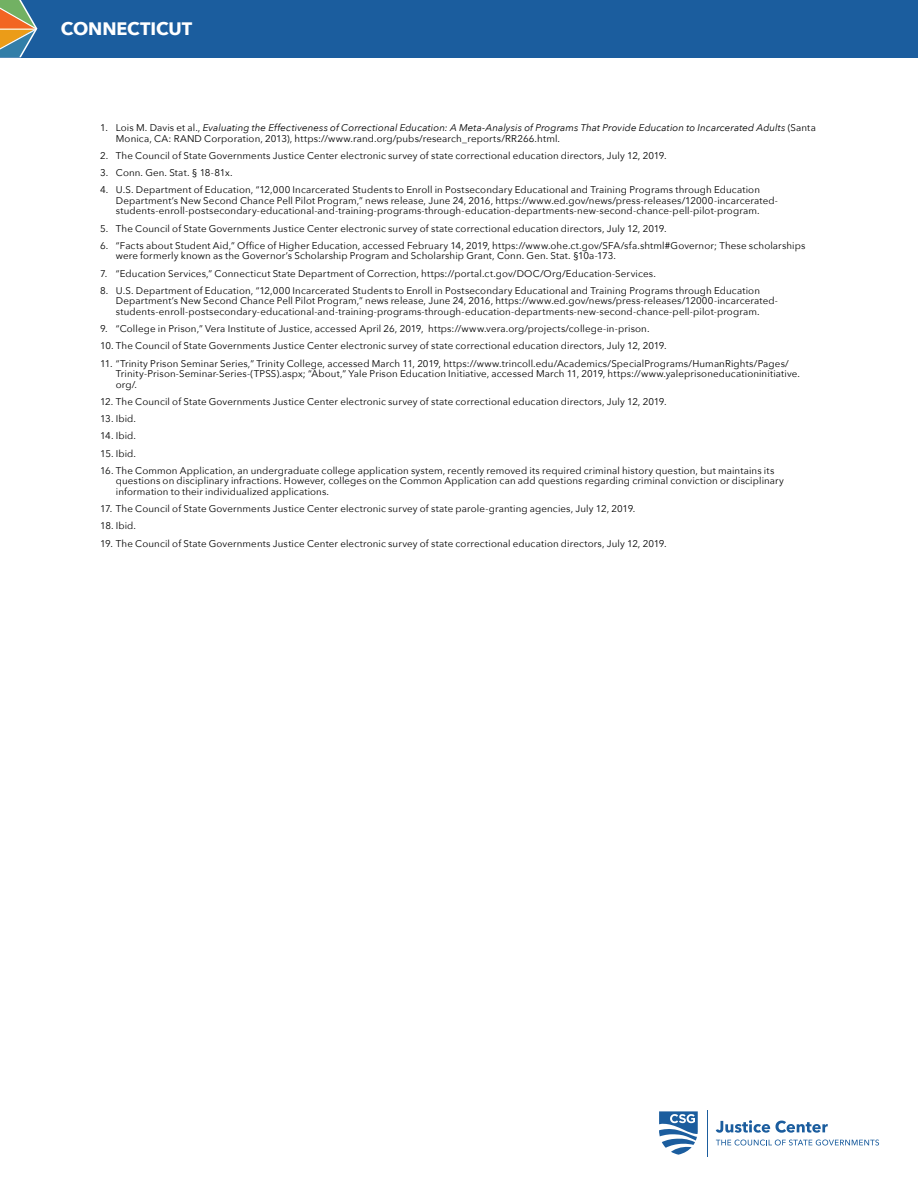
<style>
.page{position:relative;width:918px;height:1188px;background:#fff}
.page>*{position:absolute;margin:0;border:0;box-sizing:border-box;transform-origin:0 0}
.t1{font:700 18px "Avenir Next";letter-spacing:-.005em;color:#fff}
.t2{font:9.75px/10.5px "Avenir Next";letter-spacing:.01em;color:#000}
.t3{font:italic 9.75px/10.5px "Avenir Next";letter-spacing:.01em;color:#000}
.s1{font-style:normal}
</style>
<div class="page">
<div style="left:0;top:0;width:918px;height:57px;background:#1b5d9e"></div>
<svg style="left:0;top:0;width:38px;height:57px"></svg>
<svg style="left:716px;top:1120px;width:112px;height:13px"></svg>
<svg style="left:716px;top:1140px;width:163px;height:6px"></svg>
<svg style="left:659px;top:1111px;width:39px;height:44px"></svg>
<hr style="left:707px;top:1110px;width:1px;height:46px;background:#1b5d9e">
<h1 class="t1" style="left:61px;top:13px;width:133px">CONNECTICUT</h1>
<p class="t3" style="left:116px;top:122px;width:702px;text-indent:-16px"><span class="s1">1. Lois M. Davis et al.,</span> Evaluating the Effectiveness of Correctional Education: A Meta-Analysis of Programs That Provide Education to Incarcerated Adults <span class="s1">(Santa<br>Monica, CA: RAND Corporation, 2013), https://www.rand.org/pubs/research_reports/RR266.html.</span></p>
<p class="t2" style="left:100px;top:150px;width:568px">2. The Council of State Governments Justice Center electronic survey of state correctional education directors, July 12, 2019.</p>
<p class="t2" style="left:100px;top:167px;width:134px">3. Conn. Gen. Stat. § 18-81x.</p>
<p class="t2" style="left:116px;top:184px;width:664px;text-indent:-16px">4. U.S. Department of Education, “12,000 Incarcerated Students to Enroll in Postsecondary Educational and Training Programs through Education<br>Department’s New Second Chance Pell Pilot Program,” news release, June 24, 2016, https://www.ed.gov/news/press-releases/12000-incarcerated&shy;students-enroll-postsecondary-educational-and-training-programs-through-education-departments-new-second-chance-pell-pilot-program.</p>
<p class="t2" style="left:100px;top:223px;width:568px">5. The Council of State Governments Justice Center electronic survey of state correctional education directors, July 12, 2019.</p>
<p class="t2" style="left:116px;top:240px;width:691px;text-indent:-16px">6. “Facts about Student Aid,” Office of Higher Education, accessed February 14, 2019, https://www.ohe.ct.gov/SFA/sfa.shtml#Governor; These scholarships were formerly known as the Governor’s Scholarship Program and Scholarship Grant, Conn. Gen. Stat. §10a-173.</p>
<p class="t2" style="left:100px;top:268px;width:557px">7. “Education Services,” Connecticut State Department of Correction, https://portal.ct.gov/DOC/Org/Education-Services.</p>
<p class="t2" style="left:116px;top:285px;width:664px;text-indent:-16px">8. U.S. Department of Education, “12,000 Incarcerated Students to Enroll in Postsecondary Educational and Training Programs through Education<br>Department’s New Second Chance Pell Pilot Program,” news release, June 24, 2016, https://www.ed.gov/news/press-releases/12000-incarcerated&shy;students-enroll-postsecondary-educational-and-training-programs-through-education-departments-new-second-chance-pell-pilot-program.</p>
<p class="t2" style="left:100px;top:323px;width:551px">9. “College in Prison,” Vera Institute of Justice, accessed April 26, 2019, https://www.vera.org/projects/college-in-prison.</p>
<p class="t2" style="left:100px;top:340px;width:568px">10. The Council of State Governments Justice Center electronic survey of state correctional education directors, July 12, 2019.</p>
<p class="t2" style="left:116px;top:358px;width:686px;text-indent:-16px">11. “Trinity Prison Seminar Series,” Trinity College, accessed March 11, 2019, https://www.trincoll.edu/Academics/SpecialPrograms/HumanRights/Pages/<br>Trinity-Prison-Seminar-Series-(TPSS).aspx; “About,” Yale Prison Education Initiative, accessed March 11, 2019, https://www.yaleprisoneducationinitiative. org/.</p>
<p class="t2" style="left:100px;top:396px;width:568px">12. The Council of State Governments Justice Center electronic survey of state correctional education directors, July 12, 2019.</p>
<p class="t2" style="left:100px;top:413px;width:37px">13. Ibid.</p>
<p class="t2" style="left:100px;top:430px;width:37px">14. Ibid.</p>
<p class="t2" style="left:100px;top:448px;width:37px">15. Ibid.</p>
<p class="t2" style="left:116px;top:465px;width:670px;text-indent:-16px">16. The Common Application, an undergraduate college application system, recently removed its required criminal history question, but maintains its questions on disciplinary infractions. However, colleges on the Common Application can add questions regarding criminal conviction or disciplinary information to their individualized applications.</p>
<p class="t2" style="left:100px;top:503px;width:537px">17. The Council of State Governments Justice Center electronic survey of state parole-granting agencies, July 12, 2019.</p>
<p class="t2" style="left:100px;top:520px;width:37px">18. Ibid.</p>
<p class="t2" style="left:100px;top:538px;width:568px">19. The Council of State Governments Justice Center electronic survey of state correctional education directors, July 12, 2019.</p>
</div>
